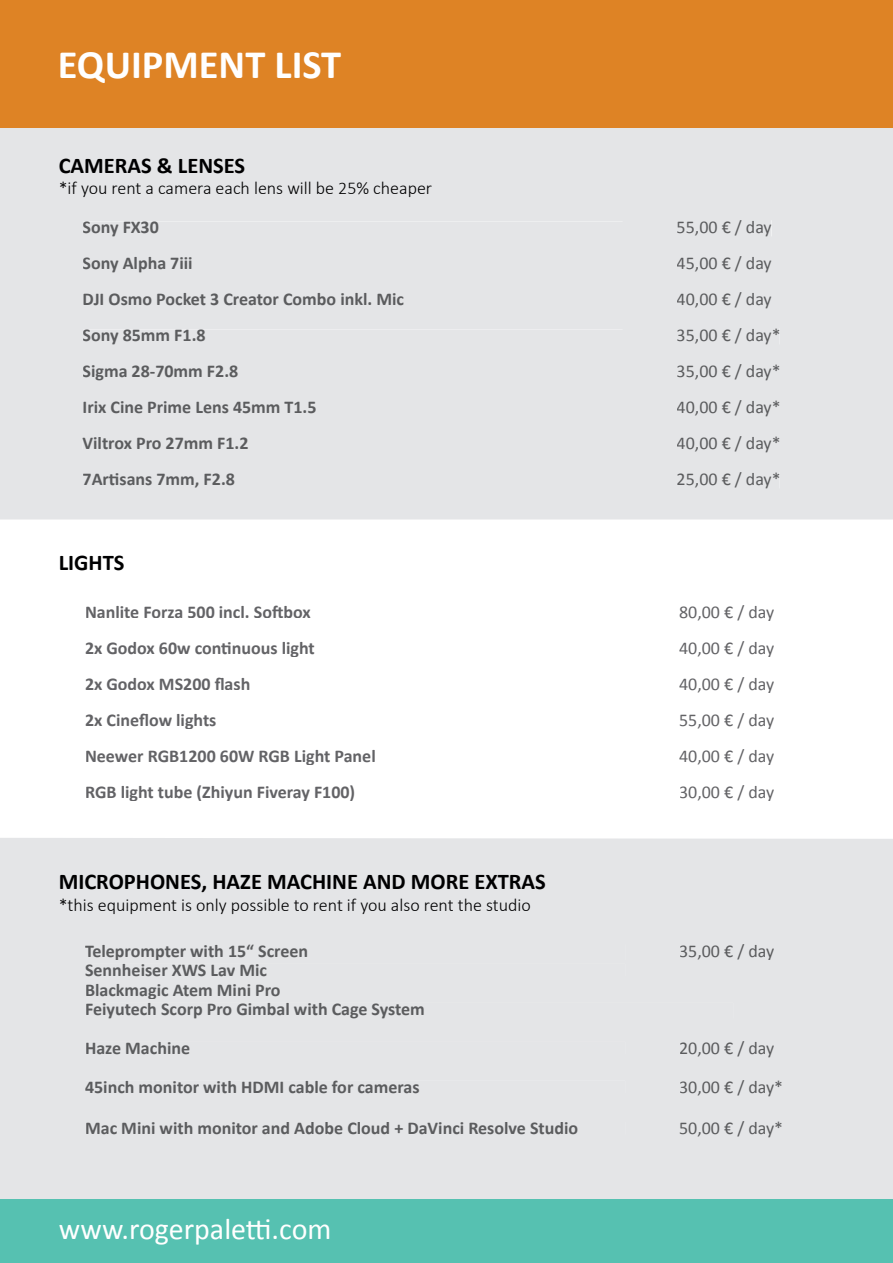
<style>
.page{position:relative;width:893px;height:1263px;background:#fff}
.page>*{position:absolute;margin:0;border:0;box-sizing:border-box;transform-origin:0 0}
.t1{font:700 40.5px "Calibri";color:#fff}
.t2{font:30px "Calibri";color:#fff}
.t3{font:700 22.5px "Calibri";color:#000001}
.t4{font:700 18px/19.5px "Calibri";color:#5b5c5e}
.t5{font:700 18px "Calibri";color:#636366}
.t6{font:18px "Calibri";color:#5b5c5e}
.t7{font:300 18px "Calibri";color:#000001}
.t8{font:18px "Calibri";color:#636366}
</style>
<div class="page">
<div style="left:0;top:838px;width:893px;height:361px;background:#e4e5e7"></div>
<div style="left:0;top:128px;width:893px;height:391px;background:#e4e5e7"></div>
<div style="left:83px;top:222px;width:540px;height:14px;background:#e4e5e7"></div>
<div style="left:677px;top:220px;width:94px;height:16px;background:#e4e5e7"></div>
<div style="left:83px;top:257px;width:540px;height:15px;background:#e4e5e7"></div>
<div style="left:677px;top:256px;width:94px;height:16px;background:#e4e5e7"></div>
<div style="left:84px;top:293px;width:539px;height:12px;background:#e4e5e7"></div>
<div style="left:677px;top:292px;width:94px;height:16px;background:#e4e5e7"></div>
<div style="left:83px;top:330px;width:540px;height:14px;background:#e4e5e7"></div>
<div style="left:677px;top:328px;width:102px;height:16px;background:#e4e5e7"></div>
<div style="left:83px;top:365px;width:540px;height:15px;background:#e4e5e7"></div>
<div style="left:677px;top:364px;width:104px;height:16px;background:#e4e5e7"></div>
<div style="left:84px;top:401px;width:539px;height:12px;background:#e4e5e7"></div>
<div style="left:677px;top:400px;width:102px;height:16px;background:#e4e5e7"></div>
<div style="left:83px;top:437px;width:540px;height:12px;background:#e4e5e7"></div>
<div style="left:677px;top:436px;width:102px;height:16px;background:#e4e5e7"></div>
<div style="left:83px;top:473px;width:540px;height:15px;background:#e4e5e7"></div>
<div style="left:678px;top:472px;width:101px;height:16px;background:#e4e5e7"></div>
<div style="left:0;top:0;width:893px;height:128px;background:#de8325"></div>
<div style="left:0;top:1199px;width:893px;height:64px;background:#56c1b1"></div>
<div style="left:85px;top:944px;width:540px;height:16px;background:#e4e5e7"></div>
<div style="left:680px;top:944px;width:94px;height:16px;background:#e4e5e7"></div>
<div style="left:86px;top:964px;width:539px;height:12px;background:#e4e5e7"></div>
<div style="left:86px;top:983px;width:194px;height:16px;background:#e4e5e7"></div>
<div style="left:86px;top:1003px;width:647px;height:15px;background:#e4e5e7"></div>
<div style="left:86px;top:1042px;width:539px;height:12px;background:#e4e5e7"></div>
<div style="left:680px;top:1041px;width:94px;height:16px;background:#e4e5e7"></div>
<div style="left:85px;top:1081px;width:540px;height:12px;background:#e4e5e7"></div>
<div style="left:680px;top:1080px;width:102px;height:16px;background:#e4e5e7"></div>
<div style="left:86px;top:1122px;width:539px;height:12px;background:#e4e5e7"></div>
<div style="left:680px;top:1121px;width:102px;height:16px;background:#e4e5e7"></div>
<h1 class="t1" style="left:58px;top:36px;width:285px">EQUIPMENT LIST</h1>
<p class="t3" style="left:59px;top:149px;width:188px">CAMERAS &amp; LENSES</p>
<p class="t7" style="left:59px;top:177px;width:375px">*if you rent a camera each lens will be 25% cheaper</p>
<p class="t4" style="left:83px;top:217px;width:78px">Sony FX30</p>
<p class="t6" style="left:677px;top:216px;width:97px">55,00 € / day</p>
<p class="t4" style="left:83px;top:253px;width:112px">Sony Alpha 7iii</p>
<p class="t6" style="left:677px;top:252px;width:97px">45,00 € / day</p>
<p class="t4" style="left:83px;top:289px;width:323px">DJI Osmo Pocket 3 Creator Combo inkl. Mic</p>
<p class="t6" style="left:677px;top:288px;width:97px">40,00 € / day</p>
<p class="t4" style="left:83px;top:325px;width:125px">Sony 85mm F1.8</p>
<p class="t6" style="left:677px;top:324px;width:106px">35,00 € / day*</p>
<p class="t4" style="left:83px;top:361px;width:157px">Sigma 28-70mm F2.8</p>
<p class="t6" style="left:677px;top:360px;width:106px">35,00 € / day*</p>
<p class="t4" style="left:83px;top:397px;width:235px">Irix Cine Prime Lens 45mm T1.5</p>
<p class="t6" style="left:677px;top:396px;width:106px">40,00 € / day*</p>
<p class="t4" style="left:83px;top:433px;width:167px">Viltrox Pro 27mm F1.2</p>
<p class="t6" style="left:677px;top:432px;width:106px">40,00 € / day*</p>
<p class="t4" style="left:83px;top:469px;width:154px">7Artisans 7mm, F2.8</p>
<p class="t6" style="left:677px;top:468px;width:106px">25,00 € / day*</p>
<p class="t3" style="left:59px;top:546px;width:67px">LIGHTS</p>
<p class="t5" style="left:85px;top:599px;width:227px">Nanlite Forza 500 incl. Softbox</p>
<p class="t8" style="left:679px;top:600px;width:97px">80,00 € / day</p>
<p class="t5" style="left:85px;top:635px;width:231px">2x Godox 60w continuous light</p>
<p class="t8" style="left:679px;top:636px;width:97px">40,00 € / day</p>
<p class="t5" style="left:85px;top:671px;width:167px">2x Godox MS200 flash</p>
<p class="t8" style="left:679px;top:672px;width:97px">40,00 € / day</p>
<p class="t5" style="left:85px;top:707px;width:133px">2x Cineflow lights</p>
<p class="t8" style="left:679px;top:708px;width:97px">55,00 € / day</p>
<p class="t5" style="left:85px;top:743px;width:292px">Neewer RGB1200 60W RGB Light Panel</p>
<p class="t8" style="left:679px;top:744px;width:97px">40,00 € / day</p>
<p class="t5" style="left:85px;top:779px;width:272px">RGB light tube (Zhiyun Fiveray F100)</p>
<p class="t8" style="left:679px;top:780px;width:97px">30,00 € / day</p>
<p class="t3" style="left:59px;top:865px;width:489px">MICROPHONES, HAZE MACHINE AND MORE EXTRAS</p>
<p class="t7" style="left:59px;top:893px;width:474px">*this equipment is only possible to rent if you also rent the studio</p>
<p class="t4" style="left:85px;top:940px;width:225px">Teleprompter with 15“ Screen</p>
<p class="t6" style="left:679px;top:939px;width:97px">35,00 € / day</p>
<p class="t4" style="left:85px;top:960px;width:341px">Sennheiser XWS Lav Mic<br>Blackmagic Atem Mini Pro<br>Feiyutech Scorp Pro Gimbal with Cage System</p>
<p class="t4" style="left:85px;top:1038px;width:107px">Haze Machine</p>
<p class="t6" style="left:679px;top:1037px;width:97px">20,00 € / day</p>
<p class="t4" style="left:85px;top:1077px;width:336px">45inch monitor with HDMI cable for cameras</p>
<p class="t6" style="left:679px;top:1076px;width:106px">30,00 € / day*</p>
<p class="t4" style="left:85px;top:1118px;width:495px">Mac Mini with monitor and Adobe Cloud + DaVinci Resolve Studio</p>
<p class="t6" style="left:679px;top:1117px;width:106px">50,00 € / day*</p>
<h2 class="t2" style="left:59px;top:1211px;width:274px">www.rogerpaletti.com</h2>
</div>
